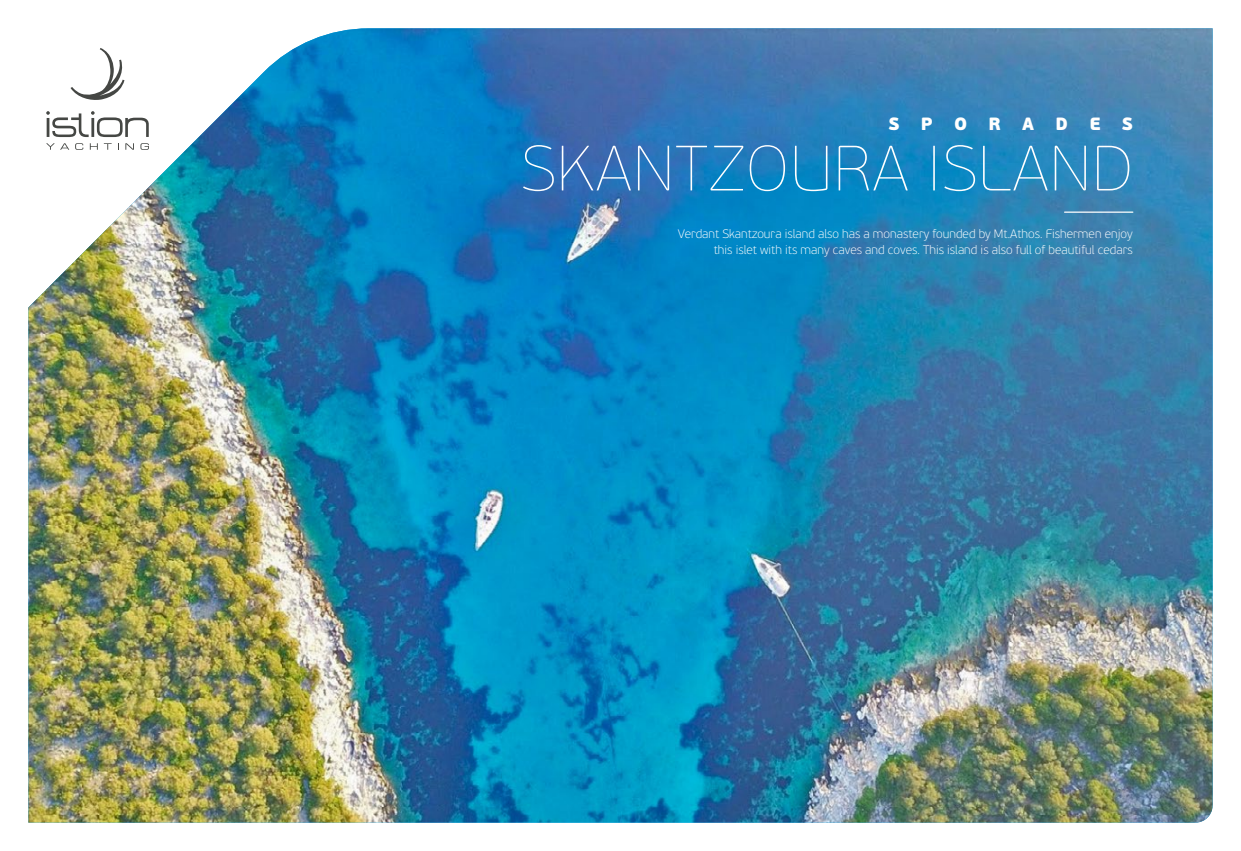
<style>
.page{position:relative;width:1241px;height:851px;background:#fff}
.page>*{position:absolute;margin:0;border:0;box-sizing:border-box;transform-origin:0 0}
.t1{font:63.75px "PF Beau Sans Pro X Thin";letter-spacing:.025em;color:#fff}
.t2{font:900 17.75px "PF Beau Sans Pro";letter-spacing:1.2em;color:#fff}
.t3{font:100 12.25px/16.2px "PF Beau Sans Pro";color:#fff;text-align:right}
</style>
<div class="page">
<img style="left:28px;top:28px;width:1184px;height:794px">
<hr style="left:1064px;top:211px;width:68px;height:2px;background:#fff">
<svg style="left:70px;top:48px;width:56px;height:53px"></svg>
<svg style="left:46px;top:111px;width:103px;height:26px"></svg>
<svg style="left:46px;top:143px;width:23px;height:7px"></svg>
<svg style="left:75px;top:143px;width:8px;height:7px"></svg>
<svg style="left:90px;top:143px;width:8px;height:7px"></svg>
<svg style="left:104px;top:143px;width:8px;height:7px"></svg>
<svg style="left:125px;top:143px;width:9px;height:7px"></svg>
<svg style="left:140px;top:143px;width:9px;height:7px"></svg>
<h2 class="t2" style="left:888px;top:113px;width:246px">SPORADES</h2>
<h1 class="t1" style="left:521px;top:132px;width:612px">SKANTZOURA ISLAND</h1>
<p class="t3" style="left:677px;top:225px;width:456px">Verdant Skantzoura island also has a monastery founded by Mt.Athos. Fishermen enjoy this islet with its many caves and coves. This island is also full of beautiful cedars</p>
</div>
